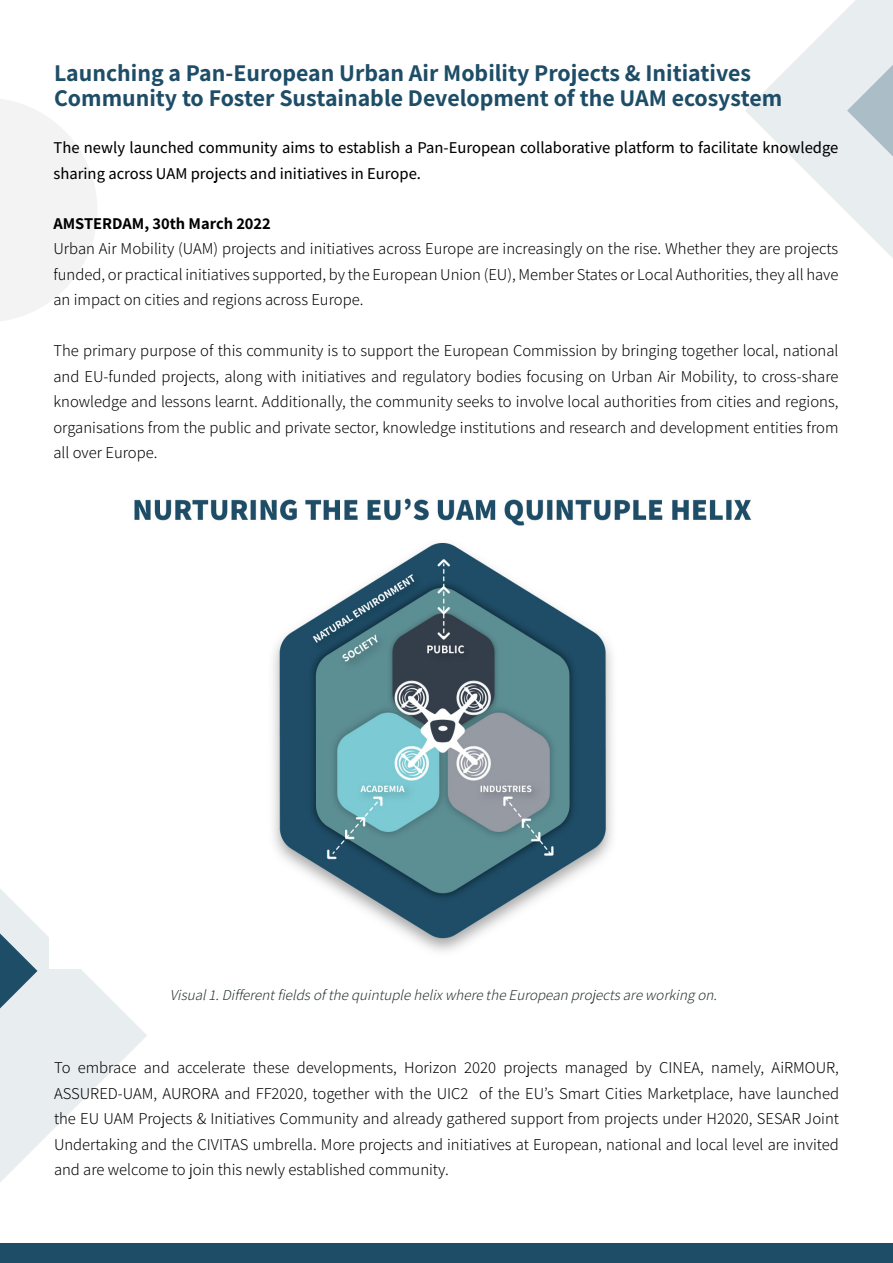
<style>
.page{position:relative;width:893px;height:1263px;background:#fff}
.page>*{position:absolute;margin:0;border:0;box-sizing:border-box;transform-origin:0 0}
.t1{font:700 24px/25.5px "Assistant";color:#1e4d67}
.t2{font:300 16.5px/25.5px "Assistant";color:#000;text-align:justify}
.t3{font:500 16.5px/25.5px "Assistant";color:#000}
.t4{font:700 16.5px "Assistant";color:#000}
.t5{font:italic 300 15px "Assistant";color:#26322f}
</style>
<div class="page">
<svg style="left:0;top:889px;width:147px;height:355px"></svg>
<svg style="left:0;top:933px;width:38px;height:75px;background:#849eac"></svg>
<svg style="left:745px;top:9px;width:102px;height:203px;fill:#edf1f3"></svg>
<svg style="left:847px;top:0;width:46px;height:258px;background:#dfe6ea"></svg>
<img style="left:50px;top:498px;width:702px;height:471px">
<div style="left:0;top:1244px;width:893px;height:19px;background:#1e4d67"></div>
<svg style="left:0;top:99px;width:97px;height:222px"></svg>
<p class="t1" style="left:54px;top:59px;width:730px">Launching a Pan-European Urban Air Mobility Projects &amp; Initiatives<br>Community to Foster Sustainable Development of the UAM ecosystem</p>
<p class="t3" style="left:53px;top:134px;width:786px">The newly launched community aims to establish a Pan-European collaborative platform to facilitate knowledge sharing across UAM projects and initiatives in Europe.</p>
<p class="t4" style="left:53px;top:212px;width:219px">AMSTERDAM, 30th March 2022</p>
<p class="t2" style="left:53px;top:235px;width:786px">Urban Air Mobility (UAM) projects and initiatives across Europe are increasingly on the rise. Whether they are projects funded, or practical initiatives supported, by the European Union (EU), Member States or Local Authorities, they all have an impact on cities and regions across Europe.</p>
<p class="t2" style="left:53px;top:337px;width:787px">The primary purpose of this community is to support the European Commission by bringing together local, national and EU-funded projects, along with initiatives and regulatory bodies focusing on Urban Air Mobility, to cross-share knowledge and lessons learnt. Additionally, the community seeks to involve local authorities from cities and regions, organisations from the public and private sector, knowledge institutions and research and development entities from all over Europe.</p>
<p class="t5" style="left:170px;top:985px;width:553px">Visual1.DifferentfieldsofthequintuplehelixwheretheEuropean projectsareworkingon.</p>
<p class="t2" style="left:54px;top:1054px;width:786px">To embrace and accelerate these developments, Horizon 2020 projects managed by CINEA, namely, AiRMOUR, ASSURED-UAM, AURORA and FF2020, together with the UIC2 of the EU’s Smart Cities Marketplace, have launched the EU UAM Projects &amp; Initiatives Community and already gathered support from projects under H2020, SESAR Joint Undertaking and the CIVITAS umbrella. More projects and initiatives at European, national and local level are invited and are welcome to join this newly established community.</p>
</div>
